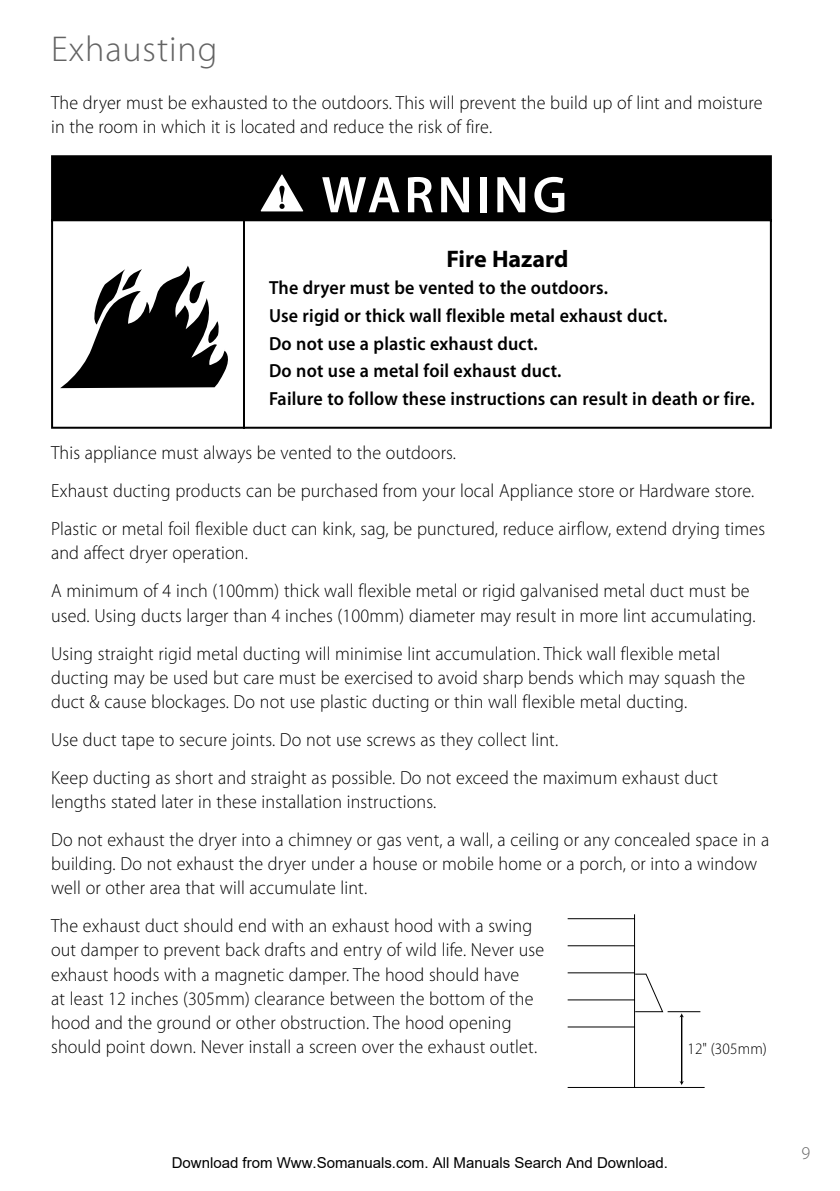
<style>
.page{position:relative;width:840px;height:1191px;background:#fff}
.page>*{position:absolute;margin:0;border:0;box-sizing:border-box;transform-origin:0 0}
.t1{font:600 52px "Myriad Pro";letter-spacing:.07em;color:#fff}
.t2{font:300 36px "Myriad Pro";letter-spacing:.025em;color:#636363}
.t3{font:700 24px "Myriad Pro";color:#000}
.t4{font:300 19px/24px "Myriad Pro";letter-spacing:.01em;color:#000;scale:.95 1}
.t5{font:600 19px/27.6px "Myriad Pro";letter-spacing:.01em;color:#000;scale:.95 1}
.t6{font:300 18px "Myriad Pro";color:#636363}
.t7{font:300 16px "Myriad Pro";letter-spacing:.01em;color:#000;scale:.95 1}
.t8{font:15px "Arial";color:#000}
</style>
<div class="page">
<div style="left:52px;top:156px;width:718px;height:64px;background:#000"></div>
<hr style="left:51px;top:155px;width:193px;height:2px;background:#000">
<hr style="left:51px;top:157px;width:2px;height:62px;background:#000">
<hr style="left:244px;top:155px;width:527px;height:2px;background:#000">
<hr style="left:769px;top:157px;width:2px;height:62px;background:#000">
<hr style="left:51px;top:219px;width:192px;height:2px;background:#000">
<hr style="left:51px;top:221px;width:2px;height:206px;background:#000">
<hr style="left:245px;top:219px;width:526px;height:2px;background:#000">
<hr style="left:243px;top:219px;width:2px;height:210px;background:#000">
<hr style="left:769px;top:221px;width:2px;height:206px;background:#000">
<hr style="left:51px;top:427px;width:192px;height:2px;background:#000">
<hr style="left:245px;top:427px;width:526px;height:2px;background:#000">
<svg style="left:260px;top:174px;width:44px;height:38px"></svg>
<svg style="left:60px;top:266px;width:168px;height:122px"></svg>
<svg style="left:634px;top:973px;width:29px;height:39px"></svg>
<hr style="left:633px;top:914px;width:1px;height:173px;background:#000">
<hr style="left:567px;top:1087px;width:137px;height:1px;background:#000">
<hr style="left:567px;top:1026px;width:67px;height:1px;background:#000">
<hr style="left:567px;top:999px;width:67px;height:1px;background:#000">
<hr style="left:567px;top:972px;width:67px;height:1px;background:#000">
<hr style="left:567px;top:945px;width:67px;height:1px;background:#000">
<hr style="left:567px;top:918px;width:67px;height:1px;background:#000">
<hr style="left:680px;top:1016px;width:2px;height:66px;background:#000">
<hr style="left:667px;top:1011px;width:33px;height:1px;background:#000">
<h2 class="t2" style="left:51px;top:29px;width:168px">Exhausting</h2>
<p class="t4" style="left:51px;top:91px;width:750px">The dryer must be exhausted to the outdoors. This will prevent the build up of lint and moisture in the room in which it is located and reduce the risk of fire.</p>
<h1 class="t1" style="left:321px;top:166px;width:247px">WARNING</h1>
<p class="t3" style="left:446px;top:245px;width:124px">Fire Hazard</p>
<p class="t5" style="left:269px;top:274px;width:512px">The dryer must be vented to the outdoors.<br>Use rigid or thick wall flexible metal exhaust duct.<br>Do not use a plastic exhaust duct.<br>Do not use a metal foil exhaust duct.<br>Failure to follow these instructions can result in death or fire.</p>
<p class="t4" style="left:51px;top:434px;width:752px;line-height:38.2px">This appliance must always be vented to the outdoors.<br>Exhaust ducting products can be purchased from your local Appliance store or Hardware store.<br>Plastic or metal foil flexible duct can kink, sag, be punctured, reduce airflow, extend drying times</p>
<p class="t4" style="left:51px;top:534px;width:736px;line-height:38.2px">and affect dryer operation.<br>A minimum of 4 inch (100mm) thick wall flexible metal or rigid galvanised metal duct must be</p>
<p class="t4" style="left:51px;top:596px;width:742px;line-height:38.2px">used. Using ducts larger than 4 inches (100mm) diameter may result in more lint accumulating.<br>Using straight rigid metal ducting will minimise lint accumulation. Thick wall flexible metal</p>
<p class="t4" style="left:51px;top:665px;width:731px">ducting may be used but care must be exercised to avoid sharp bends which may squash the duct &amp; cause blockages. Do not use plastic ducting or thin wall flexible metal ducting.</p>
<p class="t4" style="left:51px;top:720px;width:703px;line-height:38.2px">Use duct tape to secure joints. Do not use screws as they collect lint.<br>Keep ducting as short and straight as possible. Do not exceed the maximum exhaust duct</p>
<p class="t4" style="left:51px;top:783px;width:757px;line-height:38.2px">lengths stated later in these installation instructions.<br>Do not exhaust the dryer into a chimney or gas vent, a wall, a ceiling or any concealed space in a</p>
<p class="t4" style="left:51px;top:852px;width:744px">building. Do not exhaust the dryer under a house or mobile home or a porch, or into a window well or other area that will accumulate lint.</p>
<p class="t4" style="left:51px;top:914px;width:520px">The exhaust duct should end with an exhaust hood with a swing out damper to prevent back drafts and entry of wild life. Never use exhaust hoods with a magnetic damper. The hood should have<br>at least 12 inches (305mm) clearance between the bottom of the hood and the ground or other obstruction. The hood opening should point down. Never install a screen over the exhaust outlet.</p>
<p class="t7" style="left:687px;top:1040px;width:85px">12" (305mm)</p>
<p class="t8" style="left:172px;top:1154px;width:497px">Download from Www.Somanuals.com. All Manuals Search And Download.</p>
<p class="t6" style="left:801px;top:1143px;width:10px">9</p>
</div>
